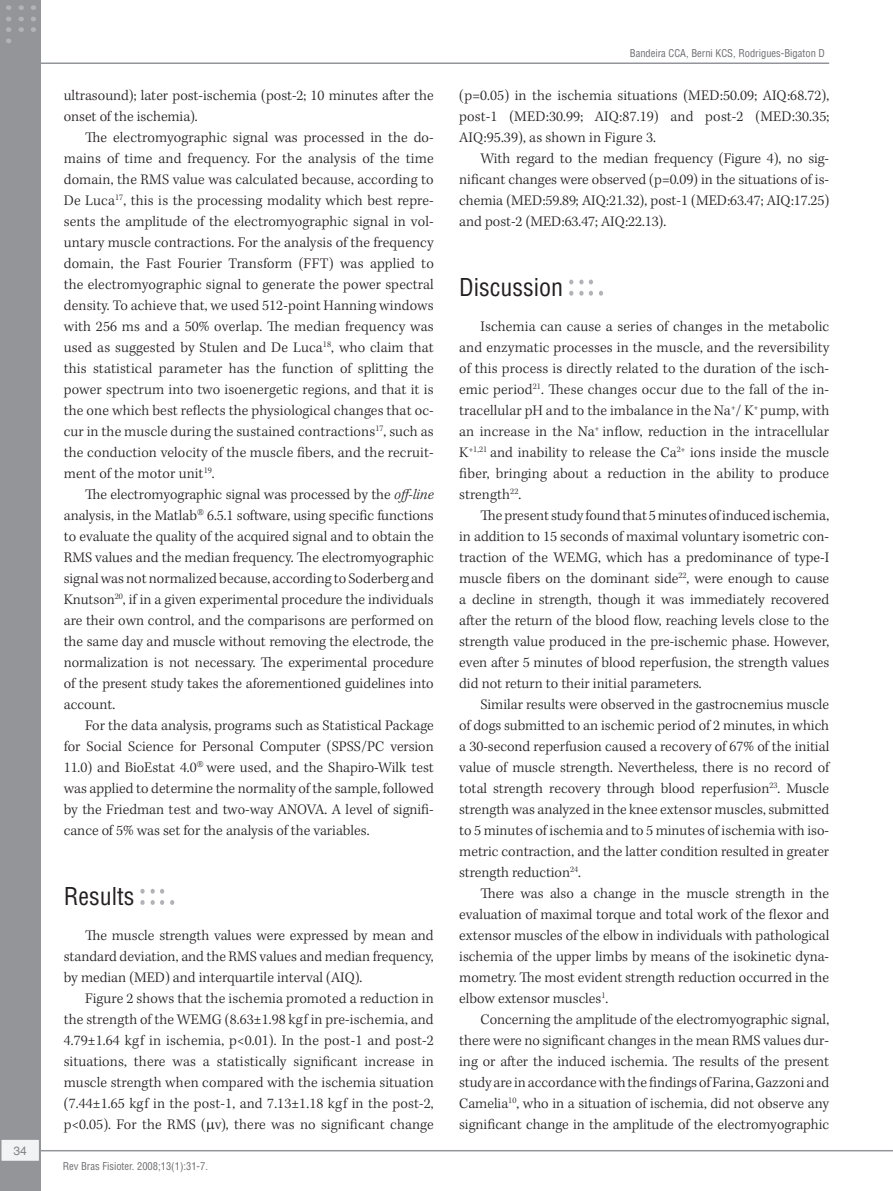
<style>
.page{position:relative;width:893px;height:1191px;background:#fff}
.page>*{position:absolute;margin:0;border:0;box-sizing:border-box;transform-origin:0 0}
.z04_0_Sub1{font:condensed 24px "Helvetica LT Std";color:#231f20}
.z05_0_texto_txt{font:300 15px/21px "Kepler Std";color:#231f20;text-align:justify}
.t1{font:12px "Helvetica LT Std";color:#808285}
.t2{font:condensed 10.5px "Helvetica LT Std";color:#6c6d70}
.s1{font-style:italic}
</style>
<div class="page">
<svg style="left:170px;top:900px;width:4px;height:5px"></svg>
<svg style="left:151px;top:900px;width:13px;height:5px"></svg>
<svg style="left:140px;top:900px;width:5px;height:5px"></svg>
<svg style="left:151px;top:888px;width:13px;height:5px"></svg>
<svg style="left:140px;top:888px;width:5px;height:5px"></svg>
<svg style="left:599px;top:291px;width:4px;height:5px"></svg>
<svg style="left:579px;top:291px;width:14px;height:5px"></svg>
<svg style="left:569px;top:291px;width:4px;height:5px"></svg>
<svg style="left:579px;top:279px;width:14px;height:5px"></svg>
<svg style="left:569px;top:279px;width:4px;height:5px"></svg>
<hr style="left:14px;top:1150px;width:879px;height:1px;background:#939598">
<hr style="left:13px;top:62px;width:816px;height:2px;background:#939598">
<div style="left:0;top:0;width:40px;height:1191px;background:#939598"></div>
<div style="left:1px;top:1139px;width:39px;height:22px;background:#f2f3f4"></div>
<div style="left:0;top:1138px;width:40px;height:24px;border:2px solid #939598"></div>
<svg style="left:6px;top:39px;width:5px;height:4px"></svg>
<svg style="left:6px;top:27px;width:5px;height:5px"></svg>
<svg style="left:6px;top:17px;width:5px;height:4px"></svg>
<svg style="left:6px;top:5px;width:5px;height:5px"></svg>
<svg style="left:19px;top:27px;width:5px;height:5px"></svg>
<svg style="left:19px;top:17px;width:5px;height:4px"></svg>
<svg style="left:19px;top:5px;width:5px;height:5px"></svg>
<svg style="left:31px;top:27px;width:5px;height:5px"></svg>
<svg style="left:31px;top:17px;width:5px;height:4px"></svg>
<svg style="left:31px;top:5px;width:5px;height:5px"></svg>
<p class="t1" style="left:14px;top:1143px;width:15px">34</p>
<p class="z05_0_texto_txt" style="left:64px;top:85px;width:371px">ultrasound); later post-ischemia (post-2; 10 minutes after the onset of the ischemia).</p>
<p class="z05_0_texto_txt" style="left:64px;top:127px;width:371px;text-indent:21px">The electromyographic signal was processed in the do&shy;mains of time and frequency. For the analysis of the time domain, the RMS value was calculated because, according to De Luca<sup>17</sup>, this is the processing modality which best repre&shy;sents the amplitude of the electromyographic signal in vol&shy;untary muscle contractions. For the analysis of the frequency domain, the Fast Fourier Transform (FFT) was applied to the electromyographic signal to generate the power spectral density. To achieve that, we used 512-point Hanning windows with 256 ms and a 50% overlap. The median frequency was used as suggested by Stulen and De Luca<sup>18</sup>, who claim that this statistical parameter has the function of splitting the power spectrum into two isoenergetic regions, and that it is the one which best reflects the physiological changes that oc&shy;cur in the muscle during the sustained contractions<sup>17</sup>, such as the conduction velocity of the muscle fibers, and the recruit&shy;ment of the motor unit<sup>19</sup>.</p>
<p class="z05_0_texto_txt" style="left:64px;top:484px;width:371px;text-indent:21px">The electromyographic signal was processed by the <span class="s1">off-line </span>analysis, in the Matlab 6.5.1 software, using specific functions to evaluate the quality of the acquired signal and to obtain the RMS values and the median frequency. The electromyographic signal was not normalized because, according to Soderberg and Knutson<sup>20</sup>, if in a given experimental procedure the individuals are their own control, and the comparisons are performed on the same day and muscle without removing the electrode, the normalization is not necessary. The experimental procedure of the present study takes the aforementioned guidelines into account.</p>
<p class="z05_0_texto_txt" style="left:64px;top:715px;width:371px;text-indent:21px">For the data analysis, programs such as Statistical Package for Social Science for Personal Computer (SPSS/PC version 11.0) and BioEstat 4.0 were used, and the Shapiro-Wilk test was applied to determine the normality of the sample, followed by the Friedman test and two-way ANOVA. A level of signifi&shy;cance of 5% was set for the analysis of the variables.</p>
<p class="z04_0_Sub1" style="left:64px;top:881px;width:72px">Results</p>
<p class="z05_0_texto_txt" style="left:64px;top:925px;width:371px;text-indent:21px">The muscle strength values were expressed by mean and standard deviation, and the RMS values and median frequency, by median (MED) and interquartile interval (AIQ).</p>
<p class="z05_0_texto_txt" style="left:64px;top:988px;width:371px;text-indent:21px">Figure 2 shows that the ischemia promoted a reduction in the strength of the WEMG (8.63±1.98 kgf in pre-ischemia, and 4.79±1.64 kgf in ischemia, p&lt;0.01). In the post-1 and post-2 situations, there was a statistically significant increase in muscle strength when compared with the ischemia situation (7.44±1.65 kgf in the post-1, and 7.13±1.18 kgf in the post-2, p&lt;0.05). For the RMS ( v), there was no significant change</p>
<p class="t2" style="left:63px;top:1160px;width:147px">Rev Bras Fisioter. 2008;13(1):31-7.</p>
<p class="t2" style="left:630px;top:46px;width:197px">Bandeira CCA, Berni KCS, Rodrigues-Bigaton D</p>
<p class="z05_0_texto_txt" style="left:459px;top:85px;width:371px">(p=0.05) in the ischemia situations (MED:50.09; AIQ:68.72), post-1 (MED:30.99; AIQ:87.19) and post-2 (MED:30.35; AIQ:95.39), as shown in Figure 3.</p>
<p class="z05_0_texto_txt" style="left:459px;top:148px;width:371px;text-indent:21px">With regard to the median frequency (Figure 4), no sig&shy;nificant changes were observed (p=0.09) in the situations of is&shy;chemia (MED:59.89; AIQ:21.32), post-1 (MED:63.47; AIQ:17.25) and post-2 (MED:63.47; AIQ:22.13).</p>
<p class="z04_0_Sub1" style="left:459px;top:272px;width:105px">Discussion</p>
<p class="z05_0_texto_txt" style="left:459px;top:316px;width:371px;text-indent:21px">Ischemia can cause a series of changes in the metabolic and enzymatic processes in the muscle, and the reversibility of this process is directly related to the duration of the isch&shy;emic period<sup>21</sup>. These changes occur due to the fall of the in&shy;tracellular pH and to the imbalance in the Na<sup>+</sup>/ K<sup>+</sup> pump, with an increase in the Na<sup>+</sup> inflow, reduction in the intracellular K<sup>+1,21</sup> and inability to release the Ca<sup>2+</sup> ions inside the muscle fiber, bringing about a reduction in the ability to produce strength<sup>22</sup>.</p>
<p class="z05_0_texto_txt" style="left:459px;top:505px;width:371px;text-indent:21px">The present study found that 5 minutes of induced ischemia, in addition to 15 seconds of maximal voluntary isometric con&shy;traction of the WEMG, which has a predominance of type-I muscle fibers on the dominant side<sup>22</sup>, were enough to cause a decline in strength, though it was immediately recovered after the return of the blood flow, reaching levels close to the strength value produced in the pre-ischemic phase. However, even after 5 minutes of blood reperfusion, the strength values did not return to their initial parameters.</p>
<p class="z05_0_texto_txt" style="left:459px;top:694px;width:371px;text-indent:21px">Similar results were observed in the gastrocnemius muscle of dogs submitted to an ischemic period of 2 minutes, in which a 30-second reperfusion caused a recovery of 67% of the initial value of muscle strength. Nevertheless, there is no record of total strength recovery through blood reperfusion<sup>23</sup>. Muscle strength was analyzed in the knee extensor muscles, submitted to 5 minutes of ischemia and to 5 minutes of ischemia with iso&shy;metric contraction, and the latter condition resulted in greater strength reduction<sup>24</sup>.</p>
<p class="z05_0_texto_txt" style="left:459px;top:883px;width:371px;text-indent:21px">There was also a change in the muscle strength in the evaluation of maximal torque and total work of the flexor and extensor muscles of the elbow in individuals with pathological ischemia of the upper limbs by means of the isokinetic dyna&shy;mometry. The most evident strength reduction occurred in the elbow extensor muscles<sup>1</sup>.</p>
<p class="z05_0_texto_txt" style="left:459px;top:1009px;width:371px;text-indent:21px">Concerning the amplitude of the electromyographic signal, there were no significant changes in the mean RMS values dur&shy;ing or after the induced ischemia. The results of the present study are in accordance with the findings of Farina, Gazzoni and Camelia<sup>10</sup>, who in a situation of ischemia, did not observe any significant change in the amplitude of the electromyographic</p>
</div>
